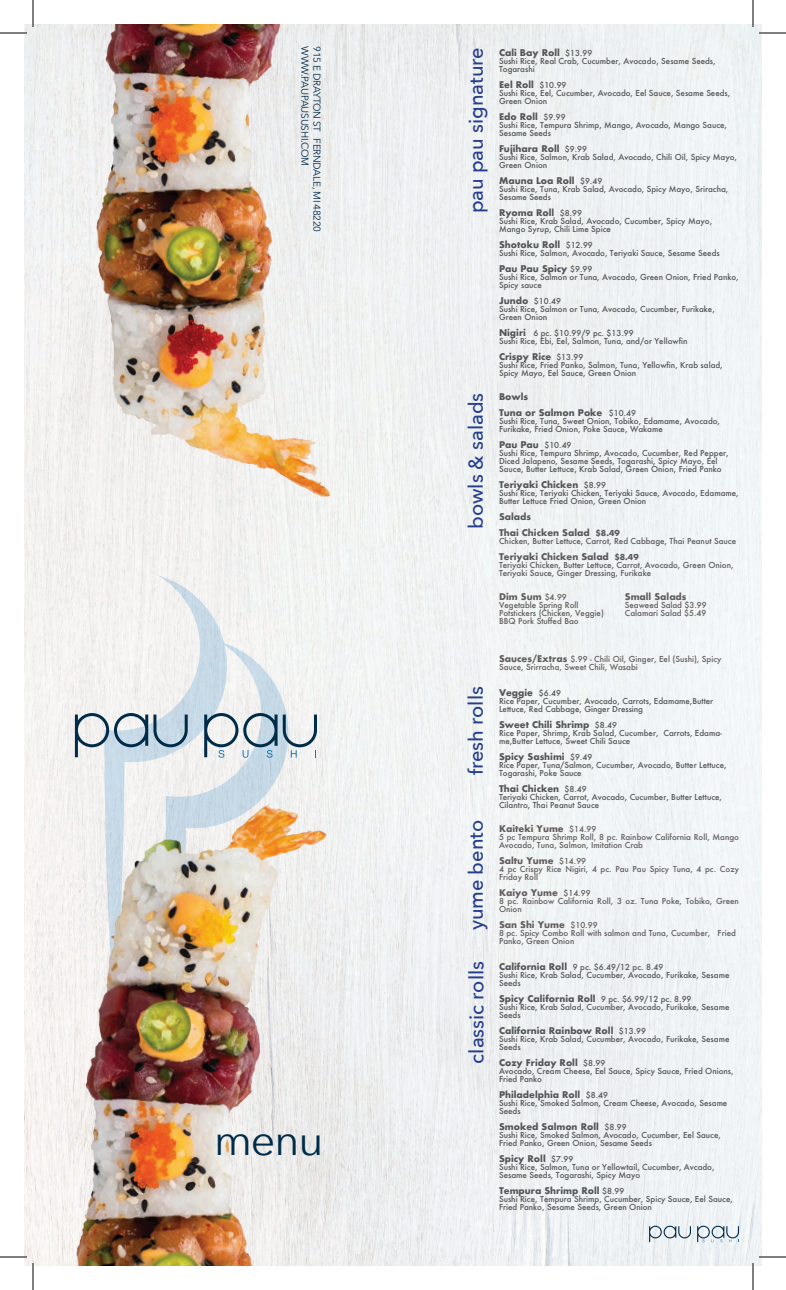
<style>
.page{position:relative;width:786px;height:1290px;background:#fff}
.page>*{position:absolute;margin:0;border:0;box-sizing:border-box;transform-origin:0 0}
.t1{font:43px "Avenir Next";color:#002b49}
.t2{font:500 20px "Avenir Next";color:#253f8e}
.t3{font:10px "Avenir Next";letter-spacing:-.025em;color:#002b49}
.t4{font:700 9px/16px "Futura";color:#545557}
.t5{font:700 9px "Futura";color:#635d5d}
.t6{font:700 9px/16px "Futura";color:#5a595b}
.t7{font:500 8px/8px "Futura";color:#545557}
.t8{font:500 8px/8px "Futura";color:#635d5d}
.t9{font:500 8px/8px "Futura";color:#5a595b}
.s1{font-weight:500;font-size:8px}
.s2{font-weight:700;font-size:9px}
.s3{font-size:8px}
</style>
<div class="page">
<div style="left:24px;top:24px;width:738px;height:1242px;background:#eff3f4"></div>
<svg style="left:649px;top:1226px;width:42px;height:16px"></svg>
<svg style="left:697px;top:1226px;width:42px;height:16px"></svg>
<svg style="left:227px;top:641px;width:61px;height:72px;fill:#f2f1f0"></svg>
<svg style="left:104px;top:575px;width:123px;height:171px;fill:#f2f1f0"></svg>
<img style="left:24px;top:746px;width:435px;height:520px">
<img style="left:24px;top:24px;width:460px;height:511px">
<svg style="left:75px;top:713px;width:113px;height:44px"></svg>
<svg style="left:204px;top:713px;width:113px;height:45px"></svg>
<hr style="left:0;top:32px;width:27px;height:2px;background:#fff">
<hr style="left:759px;top:32px;width:27px;height:2px;background:#fff">
<hr style="left:0;top:1256px;width:27px;height:2px;background:#fff">
<hr style="left:759px;top:1256px;width:27px;height:2px;background:#fff">
<hr style="left:32px;top:0;width:2px;height:27px;background:#fff">
<hr style="left:32px;top:1263px;width:2px;height:27px;background:#fff">
<hr style="left:752px;top:0;width:2px;height:27px;background:#fff">
<hr style="left:752px;top:1263px;width:2px;height:27px;background:#fff">
<svg style="left:0;top:33px;width:27px;height:1px"></svg>
<svg style="left:759px;top:33px;width:27px;height:1px"></svg>
<svg style="left:0;top:1257px;width:27px;height:1px"></svg>
<svg style="left:33px;top:0;width:1px;height:27px"></svg>
<svg style="left:33px;top:1263px;width:1px;height:27px"></svg>
<svg style="left:753px;top:0;width:1px;height:27px"></svg>
<svg style="left:753px;top:1257px;width:33px;height:33px"></svg>
<p class="t3" style="left:313px;top:46px;width:122px;rotate:90deg">WWW.PAUPAUSUSHI.COM</p>
<p class="t3" style="left:325px;top:46px;width:188px;rotate:90deg">915 E DRAYTON ST FERNDALE, MI 48220</p>
<h1 class="t1" style="left:214px;top:1104px;width:111px">menu</h1>
<h2 class="t2" style="left:459px;top:213px;width:168px;rotate:-90deg">pau pau signature</h2>
<p class="t4" style="left:499px;top:44px;width:95px">Cali Bay Roll <span class="s1">$13.99</span></p>
<p class="t7" style="left:499px;top:57px;width:218px">Sushi Rice, Real Crab, Cucumber, Avocado, Sesame Seeds,<br>Togarashi</p>
<p class="t4" style="left:499px;top:76px;width:69px">Eel Roll <span class="s1">$10.99</span></p>
<p class="t7" style="left:499px;top:89px;width:233px">Sushi Rice, Eel, Cucumber, Avocado, Eel Sauce, Sesame Seeds,<br>Green Onion</p>
<p class="t4" style="left:499px;top:108px;width:68px">Edo Roll <span class="s1">$9.99</span></p>
<p class="t7" style="left:499px;top:121px;width:230px">Sushi Rice, Tempura Shrimp, Mango, Avocado, Mango Sauce,<br>Sesame Seeds</p>
<p class="t4" style="left:499px;top:140px;width:90px">Fujihara Roll <span class="s1">$9.99</span></p>
<p class="t7" style="left:499px;top:153px;width:239px">Sushi Rice, Salmon, Krab Salad, Avocado, Chili Oil, Spicy Mayo,<br>Green Onion</p>
<p class="t4" style="left:499px;top:172px;width:105px">Mauna Loa Roll <span class="s1">$9.49</span></p>
<p class="t7" style="left:499px;top:185px;width:231px">Sushi Rice, Tuna, Krab Salad, Avocado, Spicy Mayo, Sriracha,<br>Sesame Seeds</p>
<p class="t4" style="left:499px;top:204px;width:84px">Ryoma Roll <span class="s1">$8.99</span></p>
<p class="t7" style="left:499px;top:217px;width:215px">Sushi Rice, Krab Salad, Avocado, Cucumber, Spicy Mayo,<br>Mango Syrup, Chili Lime Spice</p>
<p class="t4" style="left:499px;top:236px;width:95px">Shotoku Roll <span class="s1">$12.99</span></p>
<p class="t7" style="left:499px;top:249px;width:222px">Sushi Rice, Salmon, Avocado, Teriyaki Sauce, Sesame Seeds</p>
<p class="t4" style="left:499px;top:260px;width:95px">Pau Pau Spicy <span class="s1">$9.99</span></p>
<p class="t7" style="left:499px;top:273px;width:241px">Sushi Rice, Salmon or Tuna, Avocado, Green Onion, Fried Panko,<br>Spicy sauce</p>
<p class="t7" style="left:499px;top:297px;width:217px"><span class="s2">Jundo</span> $10.49<br>Sushi Rice, Salmon or Tuna, Avocado, Cucumber, Furikake,<br>Green Onion</p>
<p class="t7" style="left:499px;top:329px;width:190px"><span class="s2">Nigiri</span> 6 pc. $10.99/9 pc. $13.99<br>Sushi Rice, Ebi, Eel, Salmon, Tuna, and/or Yellowfin</p>
<p class="t4" style="left:499px;top:348px;width:86px">Crispy Rice <span class="s1">$13.99</span></p>
<p class="t7" style="left:499px;top:361px;width:225px">Sushi Rice, Fried Panko, Salmon, Tuna, Yellowfin, Krab salad,<br>Spicy Mayo, Eel Sauce, Green Onion</p>
<h2 class="t2" style="left:459px;top:529px;width:138px;rotate:-90deg">bowls &amp; salads</h2>
<p class="t4" style="left:499px;top:388px;width:138px">Bowls<br>Tuna or Salmon Poke <span class="s1">$10.49</span></p>
<p class="t7" style="left:499px;top:417px;width:223px">Sushi Rice, Tuna, Sweet Onion, Tobiko, Edamame, Avocado,<br>Furikake, Fried Onion, Poke Sauce, Wakame</p>
<p class="t4" style="left:499px;top:436px;width:74px">Pau Pau <span class="s1">$10.49</span></p>
<p class="t7" style="left:499px;top:449px;width:231px">Sushi Rice, Tempura Shrimp, Avocado, Cucumber, Red Pepper,<br>Diced Jalapeno, Sesame Seeds, Togarashi, Spicy Mayo, Eel<br>Sauce, Butter Lettuce, Krab Salad, Green Onion, Fried Panko</p>
<p class="t4" style="left:499px;top:476px;width:109px">Teriyaki Chicken <span class="s1">$8.99</span></p>
<p class="t7" style="left:499px;top:489px;width:241px">Sushi Rice, Teriyaki Chicken, Teriyaki Sauce, Avocado, Edamame,<br>Butter Lettuce Fried Onion, Green Onion</p>
<p class="t6" style="left:499px;top:508px;width:122px">Salads<br>Thai Chicken Salad <span class="s3">$8.49</span></p>
<p class="t9" style="left:499px;top:537px;width:239px">Chicken, Butter Lettuce, Carrot, Red Cabbage, Thai Peanut Sauce</p>
<p class="t6" style="left:499px;top:548px;width:141px">Teriyaki Chicken Salad <span class="s3">$8.49</span></p>
<p class="t9" style="left:499px;top:561px;width:236px">Teriyaki Chicken, Butter Lettuce, Carrot, Avocado, Green Onion,<br>Teriyaki Sauce, Ginger Dressing, Furikake</p>
<p class="t5" style="left:625px;top:590px;width:63px">Small Salads</p>
<p class="t8" style="left:625px;top:601px;width:83px">Seaweed Salad $3.99<br>Calamari Salad $5.49</p>
<p class="t5" style="left:499px;top:590px;width:69px">Dim Sum <span class="s1">$4.99</span></p>
<p class="t8" style="left:499px;top:601px;width:106px">Vegetable Spring Roll<br>Potstickers (Chicken, Veggie)<br>BBQ Pork Stuffed Bao</p>
<p class="t8" style="left:499px;top:655px;width:224px"><span class="s2">Sauces/Extras</span> $.99 - Chili Oil, Ginger, Eel (Sushi), Spicy<br>Sauce, Srirracha, Sweet Chili, Wasabi</p>
<h2 class="t2" style="left:459px;top:775px;width:91px;rotate:-90deg">fresh rolls</h2>
<p class="t4" style="left:499px;top:684px;width:64px">Veggie <span class="s1">$6.49</span></p>
<p class="t7" style="left:499px;top:697px;width:216px">Rice Paper, Cucumber, Avocado, Carrots, Edamame,Butter<br>Lettuce, Red Cabbage, Ginger Dressing</p>
<p class="t4" style="left:499px;top:716px;width:119px">Sweet Chili Shrimp <span class="s1">$8.49</span></p>
<p class="t7" style="left:499px;top:729px;width:224px">Rice Paper, Shrimp, Krab Salad, Cucumber, Carrots, Edama&shy;me,Butter Lettuce, Sweet Chili Sauce</p>
<p class="t4" style="left:499px;top:748px;width:95px">Spicy Sashimi <span class="s1">$9.49</span></p>
<p class="t7" style="left:499px;top:761px;width:229px">Rice Paper, Tuna/Salmon, Cucumber, Avocado, Butter Lettuce,<br>Togarashi, Poke Sauce</p>
<p class="t4" style="left:499px;top:780px;width:89px">Thai Chicken <span class="s1">$8.49</span></p>
<p class="t7" style="left:499px;top:793px;width:225px">Teriyaki Chicken, Carrot, Avocado, Cucumber, Butter Lettuce,<br>Cilantro, Thai Peanut Sauce</p>
<p class="t5" style="left:499px;top:822px;width:99px">Kaiteki Yume <span class="s1">$14.99</span></p>
<p class="t8" style="left:499px;top:833px;width:241px">5 pc Tempura Shrimp Roll, 8 pc. Rainbow California Roll, Mango<br>Avocado, Tuna, Salmon, Imitation Crab</p>
<p class="t5" style="left:499px;top:854px;width:89px">Saltu Yume <span class="s1">$14.99</span></p>
<p class="t8" style="left:499px;top:865px;width:241px">4 pc Crispy Rice Nigiri, 4 pc. Pau Pau Spicy Tuna, 4 pc. Cozy<br>Friday Roll</p>
<p class="t5" style="left:499px;top:886px;width:93px">Kaiyo Yume <span class="s1">$14.99</span></p>
<p class="t8" style="left:499px;top:897px;width:241px">8 pc. Rainbow California Roll, 3 oz. Tuna Poke, Tobiko, Green<br>Onion</p>
<p class="t5" style="left:499px;top:918px;width:100px">San Shi Yume <span class="s1">$10.99</span></p>
<p class="t8" style="left:499px;top:929px;width:238px">8 pc. Spicy Combo Roll with salmon and Tuna, Cucumber, Fried<br>Panko, Green Onion</p>
<h2 class="t2" style="left:459px;top:930px;width:112px;rotate:-90deg">yume bento</h2>
<h2 class="t2" style="left:460px;top:1064px;width:104px;rotate:-90deg">classic rolls</h2>
<p class="t7" style="left:499px;top:963px;width:232px"><span class="s2">California Roll</span> 9 pc. $6.49/12 pc. 8.49<br>Sushi Rice, Krab Salad, Cucumber, Avocado, Furikake, Sesame<br>Seeds</p>
<p class="t4" style="left:499px;top:991px;width:194px">Spicy California Roll <span class="s1">9 pc. $6.99/12 pc. 8.99</span></p>
<p class="t7" style="left:499px;top:1003px;width:232px">Sushi Rice, Krab Salad, Cucumber, Avocado, Furikake, Sesame<br>Seeds</p>
<p class="t4" style="left:499px;top:1023px;width:148px">California Rainbow Roll <span class="s1">$13.99</span></p>
<p class="t7" style="left:499px;top:1035px;width:232px">Sushi Rice, Krab Salad, Cucumber, Avocado, Furikake, Sesame<br>Seeds</p>
<p class="t4" style="left:499px;top:1055px;width:108px">Cozy Friday Roll <span class="s1">$8.99</span></p>
<p class="t7" style="left:499px;top:1067px;width:236px">Avocado, Cream Cheese, Eel Sauce, Spicy Sauce, Fried Onions,<br>Fried Panko</p>
<p class="t4" style="left:499px;top:1087px;width:110px">Philadelphia Roll <span class="s1">$8.49</span></p>
<p class="t7" style="left:499px;top:1099px;width:230px">Sushi Rice, Smoked Salmon, Cream Cheese, Avocado, Sesame<br>Seeds</p>
<p class="t4" style="left:499px;top:1119px;width:129px">Smoked Salmon Roll <span class="s1">$8.99</span></p>
<p class="t7" style="left:499px;top:1131px;width:223px">Sushi Rice, Smoked Salmon, Avocado, Cucumber, Eel Sauce,<br>Fried Panko, Green Onion, Sesame Seeds</p>
<p class="t4" style="left:499px;top:1151px;width:76px">Spicy Roll <span class="s1">$7.99</span></p>
<p class="t7" style="left:499px;top:1163px;width:217px">Sushi Rice, Salmon, Tuna or Yellowtail, Cucumber, Avcado,<br>Sesame Seeds, Togarashi, Spicy Mayo</p>
<p class="t4" style="left:499px;top:1183px;width:127px">Tempura Shrimp Roll <span class="s1">$8.99</span></p>
<p class="t7" style="left:499px;top:1195px;width:235px">Sushi Rice, Tempura Shrimp, Cucumber, Spicy Sauce, Eel Sauce,<br>Fried Panko, Sesame Seeds, Green Onion</p>
</div>
